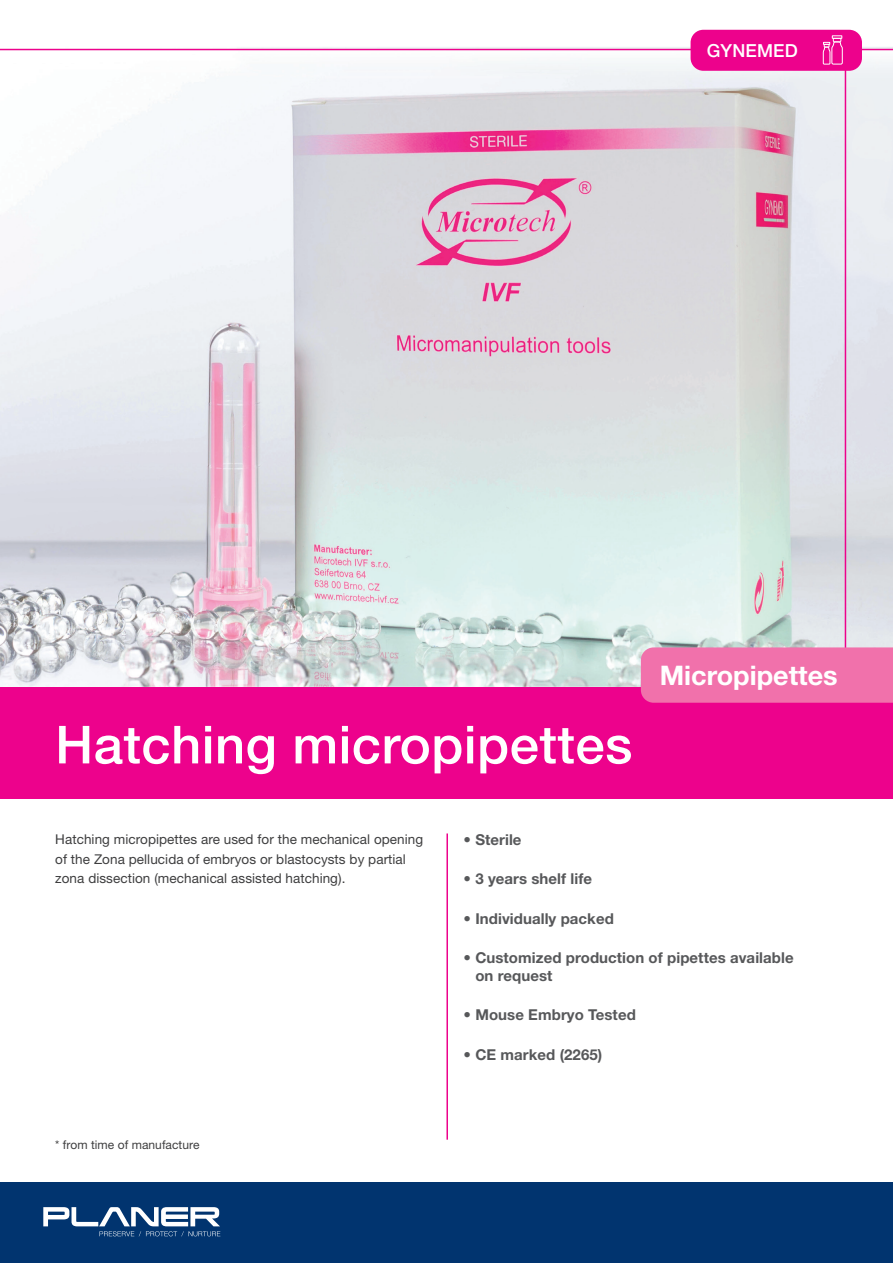
<style>
.page{position:relative;width:893px;height:1263px;background:#fff}
.page>*{position:absolute;margin:0;border:0;box-sizing:border-box;transform-origin:0 0}
.t1{font:500 52.5px "Helvetica Neue";letter-spacing:.01em;color:#fff}
.t2{font:700 27px "Helvetica Neue";color:#fff}
.t3{font:500 18px "Helvetica Neue";letter-spacing:.01em;color:#fff}
.t4{font:700 15px/18px "Helvetica Neue";letter-spacing:.005em;color:#57585a}
.t5{font:13.5px/19.5px "Helvetica Neue";letter-spacing:.005em;color:#3e3e3f}
.t6{font:12px "Helvetica Neue";letter-spacing:.005em;color:#3e3e3f}
</style>
<div class="page">
<div style="left:0;top:1183px;width:893px;height:80px;background:#01346f"></div>
<svg style="left:43px;top:1207px;width:177px;height:29px"></svg>
<hr style="left:446px;top:833px;width:2px;height:307px;background:#ed028c">
<img style="left:0;top:47px;width:893px;height:640px">
<img style="left:0;top:50px;width:893px;height:32px">
<div style="left:0;top:687px;width:893px;height:111px;background:#ed028c"></div>
<hr style="left:0;top:49px;width:893px;height:1px;background:#ed028c">
<hr style="left:845px;top:67px;width:1px;height:585px;background:#ed028c">
<div style="left:691px;top:30px;width:171px;height:41px;background:#ed028c;border-radius:13px"></div>
<div style="left:832px;top:35px;width:10px;height:4px;border:1px solid #fff"></div>
<svg style="left:822px;top:37px;width:21px;height:28px"></svg>
<div style="left:641px;top:647px;width:252px;height:56px;background:#f171ab"></div>
<h3 class="t3" style="left:707px;top:40px;width:93px">GYNEMED</h3>
<h1 class="t1" style="left:55px;top:713px;width:579px">Hatching micropipettes</h1>
<h2 class="t2" style="left:660px;top:659px;width:179px">Micropipettes</h2>
<p class="t5" style="left:55px;top:829px;width:369px">Hatching micropipettes are used for the mechanical opening of the Zona pellucida of embryos or blastocysts by partial zona dissection (mechanical assisted hatching).</p>
<p class="t6" style="left:55px;top:1138px;width:146px">* from time of manufacture</p>
<p class="t4" style="left:463px;top:830px;width:60px">• Sterile</p>
<p class="t4" style="left:463px;top:870px;width:130px">• 3 years shelf life</p>
<p class="t4" style="left:463px;top:909px;width:152px">• Individually packed</p>
<p class="t4" style="left:475px;top:948px;width:320px;text-indent:-12px">• Customized production of pipettes available on request</p>
<p class="t4" style="left:463px;top:1005px;width:174px">• Mouse Embryo Tested</p>
<p class="t4" style="left:463px;top:1045px;width:140px">• CE marked (2265)</p>
</div>
